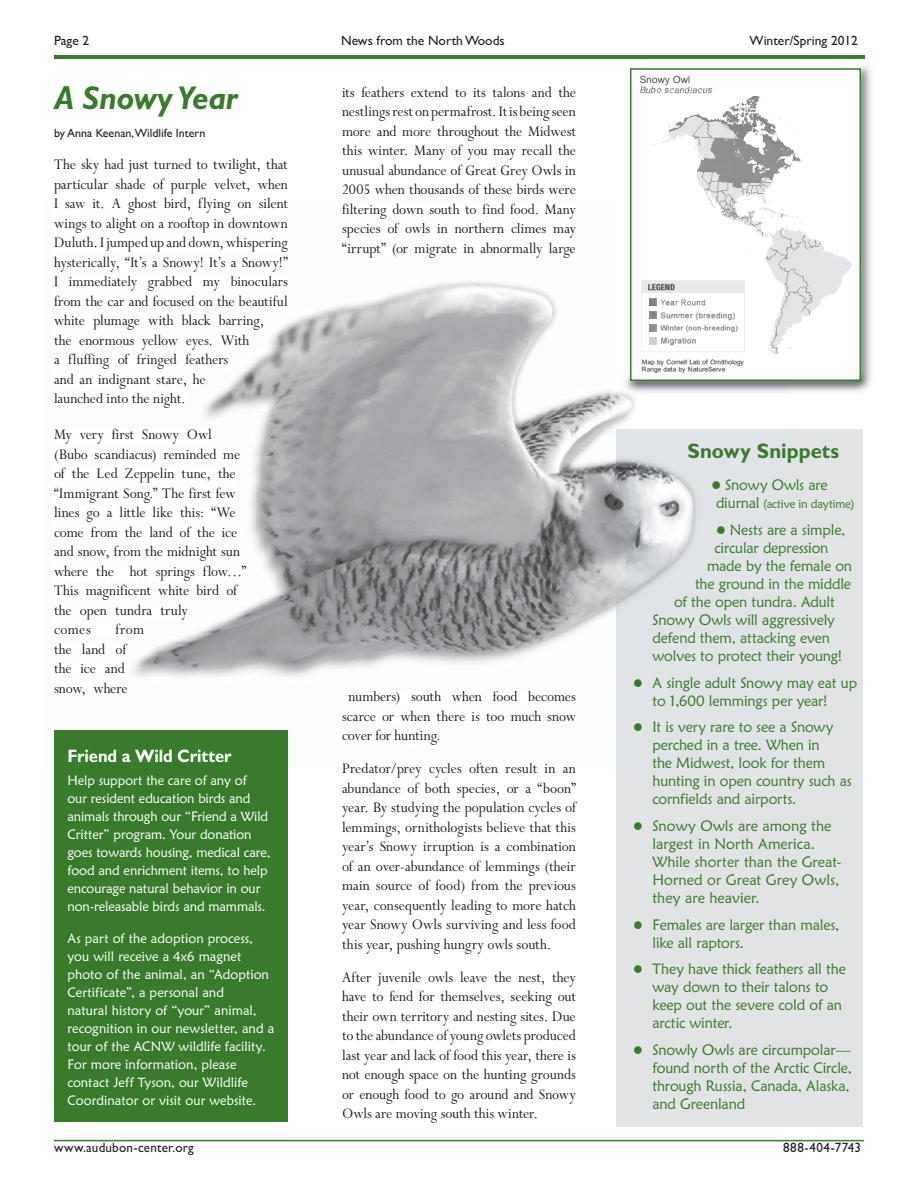
<style>
.page{position:relative;width:918px;height:1188px;background:#fff}
.page>*{position:absolute;margin:0;border:0;box-sizing:border-box;transform-origin:0 0}
.t1{font:italic 700 33px "Gill Sans";letter-spacing:-.01em;color:#387c2b}
.t2{font:700 21px "Gill Sans";letter-spacing:.005em;color:#387c2b}
.t3{font:700 18px "Gill Sans";letter-spacing:-.01em;color:#fff;scale:.92 1}
.t4{font:16.5px/19.5px "Perpetua";letter-spacing:-.005em;color:#231f20;text-align:justify;scale:.94 1}
.t5{font:15px/18px "Maiandra GD";letter-spacing:-.01em;color:#387c2b}
.t6{font:13.5px/18px "Maiandra GD";color:#fff}
.t7{font:13.5px "Gill Sans";color:#231f20}
.t8{font:13.5px "Gill Sans";letter-spacing:.03em;color:#231f20}
.t9{font:12px "Gill Sans";color:#231f20}
.t10{font:12px "Maiandra GD";letter-spacing:-.015em;color:#387c2b}
.s1{font-size:15px}
</style>
<div class="page">
<hr style="left:54px;top:56px;width:810px;height:3px;background:#387c2b">
<hr style="left:54px;top:1140px;width:810px;height:1px;background:#387c2b">
<div style="left:617px;top:429px;width:246px;height:698px;background:#e2e3e4"></div>
<img style="left:132px;top:282px;width:498px;height:487px">
<img style="left:630px;top:401px;width:5px;height:14px">
<img style="left:617px;top:429px;width:80px;height:340px">
<img style="left:132px;top:282px;width:156px;height:9px">
<img style="left:132px;top:296px;width:156px;height:10px">
<img style="left:132px;top:315px;width:132px;height:15px">
<img style="left:132px;top:335px;width:117px;height:15px">
<img style="left:132px;top:354px;width:96px;height:15px">
<img style="left:132px;top:374px;width:74px;height:15px">
<img style="left:132px;top:393px;width:54px;height:15px">
<img style="left:132px;top:429px;width:80px;height:15px">
<img style="left:132px;top:448px;width:108px;height:14px">
<img style="left:132px;top:468px;width:104px;height:15px">
<img style="left:132px;top:487px;width:104px;height:16px">
<img style="left:132px;top:507px;width:104px;height:15px">
<img style="left:132px;top:526px;width:105px;height:11px">
<img style="left:132px;top:546px;width:108px;height:15px">
<img style="left:132px;top:565px;width:114px;height:16px">
<img style="left:132px;top:585px;width:106px;height:15px">
<img style="left:132px;top:604px;width:56px;height:15px">
<img style="left:132px;top:624px;width:12px;height:10px">
<img style="left:349px;top:691px;width:227px;height:14px">
<img style="left:343px;top:711px;width:233px;height:10px">
<img style="left:343px;top:730px;width:98px;height:15px">
<img style="left:343px;top:763px;width:233px;height:6px">
<img style="left:610px;top:55px;width:261px;height:338px">
<img style="left:610px;top:56px;width:254px;height:3px">
<img style="left:610px;top:200px;width:179px;height:201px">
<div style="left:631px;top:69px;width:229px;height:311px;background:#fff"></div>
<img style="left:639px;top:75px;width:213px;height:298px">
<div style="left:630px;top:68px;width:231px;height:313px;border:2px solid #387c2b"></div>
<div style="left:54px;top:730px;width:234px;height:392px;background:#387c2b"></div>
<svg style="left:634px;top:679px;width:8px;height:8px"></svg>
<svg style="left:634px;top:724px;width:8px;height:7px"></svg>
<p class="t7" style="left:54px;top:36px;width:37px">Page 2</p>
<p class="t7" style="left:341px;top:36px;width:165px">News from the North Woods</p>
<p class="t7" style="left:750px;top:36px;width:110px">Winter/Spring 2012</p>
<h1 class="t1" style="left:54px;top:87px;width:185px">A Snowy Year</h1>
<p class="t9" style="left:54px;top:129px;width:153px">by Anna Keenan,Wildlife Intern</p>
<p class="t4" style="left:54px;top:157px;width:250px">The sky had just turned to twilight, that particular shade of purple velvet, when</p>
<p class="t4" style="left:54px;top:196px;width:250px;text-align:left">I saw it. A ghost bird, flying on silent wings to alight on a rooftop in downtown Duluth. I jumped up and down, whispering hysterically, “It’s a Snowy! It’s a Snowy!” I immediately grabbed my binoculars from the car and focused on the beautiful white plumage with black barring,<br>the enormous yellow eyes. With<br>a fluffing of fringed feathers<br>and an indignant stare, he<br>launched into the night.</p>
<p class="t4" style="left:54px;top:427px;width:206px;text-align:left">My very first Snowy Owl (Bubo scandiacus) reminded me of the Led Zeppelin tune, the “Immigrant Song.” The first few lines go a little like this: “We come from the land of the ice and snow, from the midnight sun where the hot springs flow…”<br>This magnificent white bird of the open tundra truly<br>comes</p>
<p class="t4" style="left:54px;top:622px;width:98px;text-align:left;text-indent:61px">from the land of the ice and snow, where</p>
<p class="t3" style="left:68px;top:750px;width:180px">Friend a Wild Critter</p>
<p class="t6" style="left:68px;top:773px;width:205px">Help support the care of any of<br>our resident education birds and animals through our “Friend a Wild Critter” program. Your donation goes towards housing, medical care, food and enrichment items, to help encourage natural behavior in our non-releasable birds and mammals.</p>
<p class="t6" style="left:68px;top:931px;width:208px">As part of the adoption process, you will receive a 4x6 magnet photo of the animal, an “Adoption<br>Certificate”, a personal and<br>natural history of “your” animal, recognition in our newsletter, and a tour of the ACNW wildlife facility.<br>For more information, please contact Jeff Tyson, our Wildlife<br>Coordinator or visit our website.</p>
<p class="t4" style="left:342px;top:84px;width:251px">its feathers extend to its talons and the nestlings rest on permafrost. It is being seen more and more throughout the Midwest this winter. Many of you may recall the unusual abundance of Great Grey Owls in 2005 when thousands of these birds were</p>
<p class="t4" style="left:342px;top:201px;width:250px">filtering down south to find food. Many species of owls in northern climes may “irrupt” (or migrate in abnormally large</p>
<p class="t4" style="left:342px;top:689px;width:250px;text-indent:6px">numbers) south when food becomes scarce or when there is too much snow cover for hunting.</p>
<p class="t4" style="left:342px;top:761px;width:250px">Predator/prey cycles often result in an</p>
<p class="t4" style="left:342px;top:780px;width:251px">abundance of both species, or a “boon” year. By studying the population cycles of lemmings, ornithologists believe that this year’s Snowy irruption is a combination of an over-abundance of lemmings (their main source of food) from the previous year, consequently leading to more hatch year Snowy Owls surviving and less food this year, pushing hungry owls south.</p>
<p class="t4" style="left:342px;top:969px;width:250px">After juvenile owls leave the nest, they have to fend for themselves, seeking out their own territory and nesting sites. Due to the abundance of young owlets produced last year and lack of food this year, there is not enough space on the hunting grounds or enough food to go around and Snowy Owls are moving south this winter.</p>
<p class="t2" style="left:688px;top:444px;width:153px">Snowy Snippets</p>
<p class="t5" style="left:725px;top:478px;width:104px">Snowy Owls are</p>
<p class="t10" style="left:716px;top:500px;width:140px"><span class="s1">diurnal</span> (active in daytime)</p>
<p class="t5" style="left:730px;top:522px;width:117px">Nests are a simple,</p>
<p class="t5" style="left:714px;top:540px;width:115px">circular depression</p>
<p class="t5" style="left:707px;top:558px;width:147px">made by the female on</p>
<p class="t5" style="left:695px;top:576px;width:158px">the ground in the middle</p>
<p class="t5" style="left:674px;top:594px;width:162px">of the open tundra. Adult</p>
<p class="t5" style="left:653px;top:612px;width:184px">Snowy Owls will aggressively</p>
<p class="t5" style="left:653px;top:630px;width:179px">defend them, attacking even</p>
<p class="t5" style="left:653px;top:648px;width:191px">wolves to protect their young!</p>
<p class="t5" style="left:653px;top:675px;width:206px">A single adult Snowy may eat up to 1,600 lemmings per year!</p>
<p class="t5" style="left:653px;top:720px;width:201px">It is very rare to see a Snowy perched in a tree. When in<br>the Midwest, look for them hunting in open country such as cornfields and airports.</p>
<p class="t5" style="left:653px;top:818px;width:190px">Snowy Owls are among the largest in North America.<br>While shorter than the Great-<br>Horned or Great Grey Owls, they are heavier.</p>
<p class="t5" style="left:653px;top:917px;width:188px">Females are larger than males, like all raptors.</p>
<p class="t5" style="left:653px;top:962px;width:195px">They have thick feathers all the way down to their talons to keep out the severe cold of an arctic winter.</p>
<p class="t5" style="left:653px;top:1042px;width:201px">Snowly Owls are circumpolar— found north of the Arctic Circle, through Russia, Canada, Alaska, and Greenland</p>
<p class="t7" style="left:54px;top:1143px;width:141px">www.audubon-center.org</p>
<p class="t8" style="left:783px;top:1143px;width:79px">888-404-7743</p>
</div>
